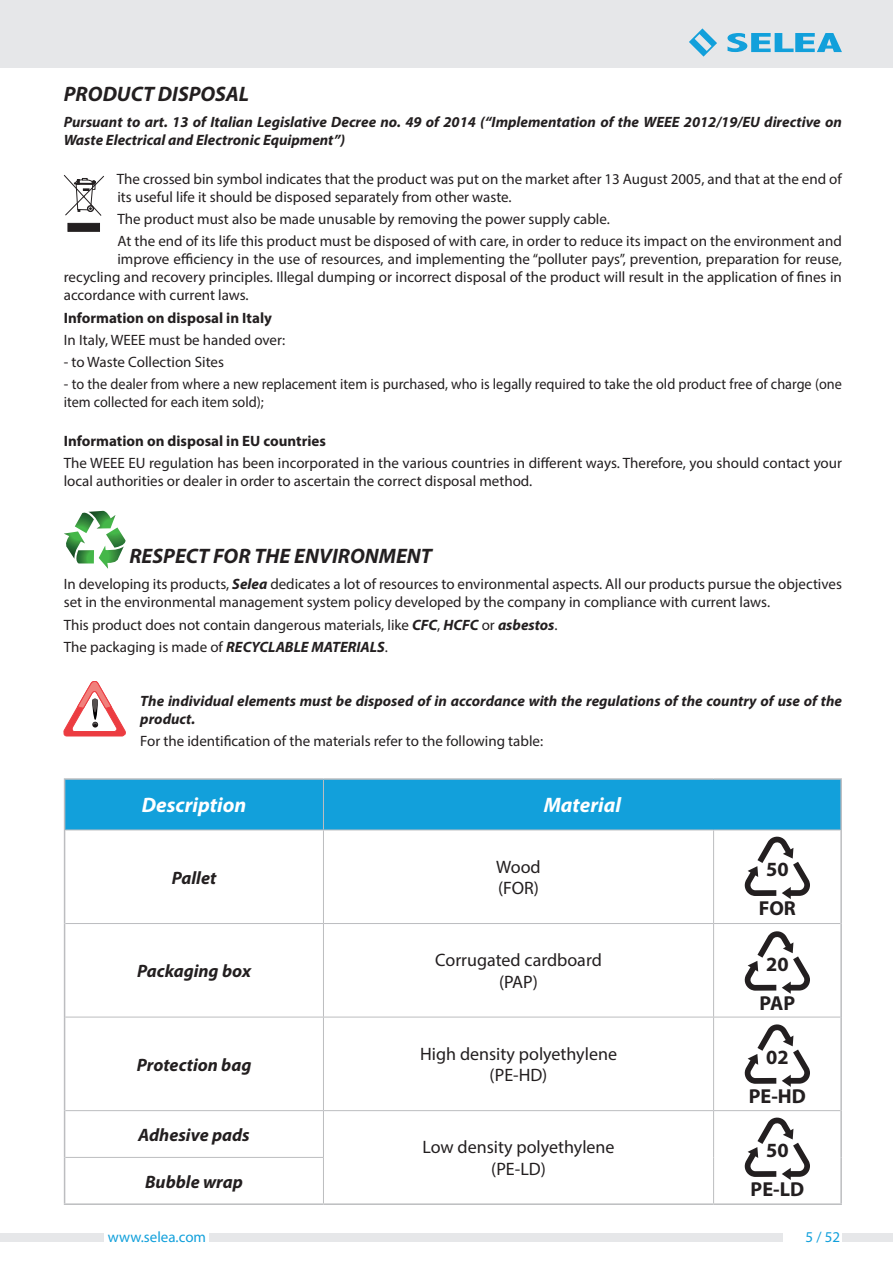
<style>
.page{position:relative;width:893px;height:1263px;background:#fff}
.page>*{position:absolute;margin:0;border:0;box-sizing:border-box;transform-origin:0 0}
.titoli_nel_testo{font:italic 700 21px "Myriad Pro";color:#231f20}
.t1{font:italic 700 21px "Myriad Pro";color:#fff}
.t2{font:700 20.25px/39.2px "Myriad Pro";color:#231f20;text-align:center}
.t3{font:18px/21.6px "Myriad Pro";color:#231f20;text-align:center}
.t4{font:italic 700 18px "Myriad Pro";color:#231f20}
.testo_corrente_10pt{font:15px/18px "Myriad Pro";color:#231f20}
.testo_corrente_10pt-2{font:italic 700 15px/18px "Myriad Pro";color:#231f20}
.testo_corrente_10pt-3{font:700 15px "Myriad Pro";color:#231f20}
.t5{font:15px "Myriad Pro";color:#12a0db}
.s1{font-weight:700;font-style:italic}
</style>
<div class="page">
<div style="left:842px;top:1233px;width:51px;height:9px;background:#e6e7e9"></div>
<div style="left:0;top:1233px;width:104px;height:9px;background:#e6e7e9"></div>
<div style="left:209px;top:1233px;width:573px;height:9px;background:#e6e7e9"></div>
<div style="left:0;top:0;width:893px;height:68px;background:#e6e7e9"></div>
<svg style="left:689px;top:28px;width:28px;height:29px"></svg>
<svg style="left:727px;top:33px;width:115px;height:19px"></svg>
<svg style="left:64px;top:175px;width:40px;height:41px"></svg>
<div style="left:68px;top:223px;width:32px;height:8px;background:#231f20"></div>
<svg style="left:64px;top:511px;width:62px;height:58px"></svg>
<svg style="left:64px;top:681px;width:62px;height:55px"></svg>
<div style="left:65px;top:780px;width:775px;height:49px;background:#12a0db"></div>
<hr style="left:64px;top:778px;width:259px;height:2px;background:#bcbdc0">
<hr style="left:64px;top:780px;width:1px;height:50px;background:#bcbdc0">
<hr style="left:323px;top:778px;width:391px;height:2px;background:#bcbdc0">
<hr style="left:714px;top:778px;width:128px;height:2px;background:#bcbdc0">
<hr style="left:840px;top:780px;width:2px;height:50px;background:#bcbdc0">
<hr style="left:64px;top:830px;width:1px;height:93px;background:#bcbdc0">
<hr style="left:840px;top:830px;width:2px;height:93px;background:#bcbdc0">
<hr style="left:64px;top:923px;width:1px;height:94px;background:#bcbdc0">
<hr style="left:840px;top:923px;width:2px;height:94px;background:#bcbdc0">
<hr style="left:64px;top:1017px;width:1px;height:93px;background:#bcbdc0">
<hr style="left:840px;top:1017px;width:2px;height:93px;background:#bcbdc0">
<hr style="left:64px;top:1110px;width:1px;height:47px;background:#bcbdc0">
<hr style="left:840px;top:1110px;width:2px;height:47px;background:#bcbdc0">
<hr style="left:64px;top:1157px;width:1px;height:46px;background:#bcbdc0">
<hr style="left:840px;top:1157px;width:2px;height:46px;background:#bcbdc0">
<hr style="left:64px;top:1203px;width:259px;height:2px;background:#bcbdc0">
<hr style="left:323px;top:1203px;width:391px;height:2px;background:#bcbdc0">
<hr style="left:714px;top:1203px;width:128px;height:2px;background:#bcbdc0">
<hr style="left:323px;top:780px;width:1px;height:49px;background:#bcbdc0">
<hr style="left:65px;top:829px;width:258px;height:1px;background:#bcbdc0">
<hr style="left:323px;top:829px;width:391px;height:1px;background:#bcbdc0">
<hr style="left:323px;top:830px;width:1px;height:93px;background:#bcbdc0">
<hr style="left:714px;top:829px;width:126px;height:1px;background:#bcbdc0">
<hr style="left:713px;top:830px;width:1px;height:93px;background:#bcbdc0">
<hr style="left:65px;top:923px;width:258px;height:1px;background:#bcbdc0">
<hr style="left:323px;top:923px;width:391px;height:1px;background:#bcbdc0">
<hr style="left:323px;top:924px;width:1px;height:93px;background:#bcbdc0">
<hr style="left:714px;top:923px;width:126px;height:1px;background:#bcbdc0">
<hr style="left:713px;top:924px;width:1px;height:93px;background:#bcbdc0">
<hr style="left:65px;top:1017px;width:258px;height:1px;background:#bcbdc0">
<hr style="left:323px;top:1017px;width:391px;height:1px;background:#bcbdc0">
<hr style="left:323px;top:1017px;width:1px;height:93px;background:#bcbdc0">
<hr style="left:714px;top:1017px;width:126px;height:1px;background:#bcbdc0">
<hr style="left:713px;top:1017px;width:1px;height:93px;background:#bcbdc0">
<hr style="left:65px;top:1110px;width:258px;height:1px;background:#bcbdc0">
<hr style="left:323px;top:1110px;width:391px;height:1px;background:#bcbdc0">
<hr style="left:323px;top:1111px;width:1px;height:46px;background:#bcbdc0">
<hr style="left:714px;top:1110px;width:126px;height:1px;background:#bcbdc0">
<hr style="left:713px;top:1111px;width:1px;height:46px;background:#bcbdc0">
<hr style="left:713px;top:1157px;width:1px;height:46px;background:#bcbdc0">
<hr style="left:65px;top:1157px;width:259px;height:1px;background:#bcbdc0">
<hr style="left:323px;top:1158px;width:1px;height:45px;background:#bcbdc0">
<svg style="left:745px;top:837px;width:65px;height:62px"></svg>
<svg style="left:745px;top:931px;width:65px;height:63px"></svg>
<svg style="left:745px;top:1024px;width:65px;height:63px"></svg>
<svg style="left:745px;top:1117px;width:65px;height:63px"></svg>
<p class="titoli_nel_testo" style="left:64px;top:80px;width:187px">PRODUCT DISPOSAL</p>
<p class="testo_corrente_10pt-2" style="left:64px;top:113px;width:779px">Pursuant to art. 13 of Italian Legislative Decree no. 49 of 2014 (“Implementation of the WEEE 2012/19/EU directive on<br>Waste Electrical and Electronic Equipment”)</p>
<p class="testo_corrente_10pt" style="left:117px;top:170px;width:726px">The crossed bin symbol indicates that the product was put on the market after 13 August 2005, and that at the end of its useful life it should be disposed separately from other waste.</p>
<p class="testo_corrente_10pt" style="left:117px;top:210px;width:494px">The product must also be made unusable by removing the power supply cable.</p>
<p class="testo_corrente_10pt" style="left:117px;top:232px;width:726px">At the end of its life this product must be disposed of with care, in order to reduce its impact on the environment and</p>
<p class="testo_corrente_10pt" style="left:117px;top:250px;width:726px">improve efficiency in the use of resources, and implementing the “polluter pays”, prevention, preparation for reuse,</p>
<p class="testo_corrente_10pt" style="left:64px;top:268px;width:780px">recycling and recovery principles. Illegal dumping or incorrect disposal of the product will result in the application of fines in</p>
<p class="testo_corrente_10pt" style="left:64px;top:286px;width:186px">accordance with current laws.</p>
<p class="testo_corrente_10pt-3" style="left:64px;top:308px;width:210px">Information on disposal in Italy</p>
<p class="testo_corrente_10pt" style="left:64px;top:331px;width:223px">In Italy, WEEE must be handed over:</p>
<p class="testo_corrente_10pt" style="left:64px;top:353px;width:162px">- to Waste Collection Sites</p>
<p class="testo_corrente_10pt" style="left:64px;top:375px;width:780px">- to the dealer from where a new replacement item is purchased, who is legally required to take the old product free of charge (one item collected for each item sold);</p>
<p class="testo_corrente_10pt-3" style="left:64px;top:431px;width:264px">Information on disposal in EU countries</p>
<p class="testo_corrente_10pt" style="left:64px;top:454px;width:780px">The WEEE EU regulation has been incorporated in the various countries in different ways. Therefore, you should contact your local authorities or dealer in order to ascertain the correct disposal method.</p>
<p class="titoli_nel_testo" style="left:129px;top:542px;width:304px">RESPECT FOR THE ENVIRONMENT</p>
<p class="testo_corrente_10pt" style="left:64px;top:575px;width:780px">In developing its products, <span class="s1">Selea</span> dedicates a lot of resources to environmental aspects. All our products pursue the objectives set in the environmental management system policy developed by the company in compliance with current laws.</p>
<p class="testo_corrente_10pt" style="left:64px;top:615px;width:495px">This product does not contain dangerous materials, like <span class="s1">CFC</span>, <span class="s1">HCFC</span> or <span class="s1">asbestos</span>.</p>
<p class="testo_corrente_10pt" style="left:64px;top:637px;width:326px">The packaging is made of <span class="s1">RECYCLABLE MATERIALS</span>.</p>
<p class="testo_corrente_10pt-2" style="left:140px;top:691px;width:703px">The individual elements must be disposed of in accordance with the regulations of the country of use of the product.</p>
<p class="testo_corrente_10pt" style="left:140px;top:731px;width:404px">For the identification of the materials refer to the following table:</p>
<p class="t1" style="left:142px;top:792px;width:106px">Description</p>
<p class="t1" style="left:544px;top:792px;width:79px">Material</p>
<p class="t2" style="left:759px;top:836px;width:39px">50<br>FOR</p>
<p class="t4" style="left:172px;top:866px;width:46px">Pallet</p>
<p class="t3" style="left:496px;top:855px;width:46px;text-align:left">Wood (FOR)</p>
<p class="t2" style="left:759px;top:849px;width:39px">50<br>FOR</p>
<p class="t2" style="left:759px;top:859px;width:39px">FOR</p>
<p class="t4" style="left:137px;top:959px;width:115px">Packaging box</p>
<p class="t3" style="left:435px;top:949px;width:168px">Corrugated cardboard (PAP)</p>
<p class="t4" style="left:137px;top:1053px;width:116px">Protection bag</p>
<p class="t3" style="left:420px;top:1043px;width:199px">High density polyethylene (PE-HD)</p>
<p class="t4" style="left:138px;top:1123px;width:113px">Adhesive pads</p>
<p class="t4" style="left:145px;top:1170px;width:99px">Bubble wrap</p>
<p class="t3" style="left:422px;top:1136px;width:194px">Low density polyethylene (PE-LD)</p>
<p class="t2" style="left:760px;top:938px;width:37px">20<br>PAP</p>
<p class="t2" style="left:760px;top:943px;width:37px">20<br>PAP</p>
<p class="t2" style="left:766px;top:957px;width:24px">20</p>
<p class="t2" style="left:749px;top:1026px;width:59px">02<br>PE-HD</p>
<p class="t2" style="left:749px;top:1037px;width:59px">02<br>PE-HD</p>
<p class="t2" style="left:749px;top:1042px;width:59px">02<br>PE-HD</p>
<p class="t2" style="left:751px;top:1130px;width:55px">50<br>PE-LD</p>
<p class="t2" style="left:751px;top:1140px;width:55px">50<br>PE-LD</p>
<p class="t2" style="left:766px;top:1159px;width:24px">50</p>
<p class="t5" style="left:108px;top:1227px;width:100px">www.selea.com</p>
<p class="t5" style="left:805px;top:1227px;width:36px">5 / 52</p>
</div>
